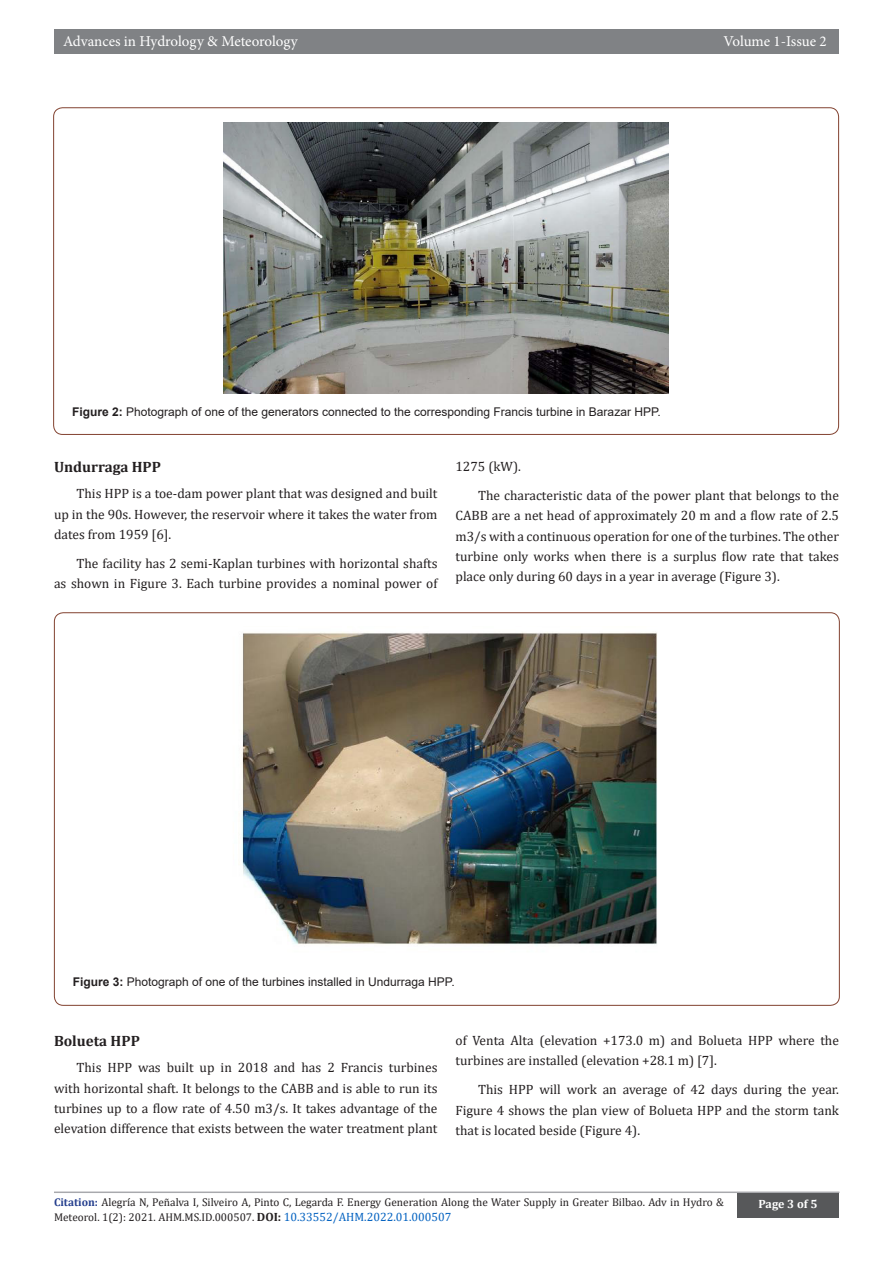
<style>
.page{position:relative;width:893px;height:1263px;background:#fff}
.page>*{position:absolute;margin:0;border:0;box-sizing:border-box;transform-origin:0 0}
.t1{font:15px "Minion Pro";letter-spacing:-.005em;color:#fff}
.t2{font:700 15px "Cambria";color:#231f20}
.t3{font:13.5px/20.2px "Cambria";color:#231f20;text-align:justify}
.t4{font:12px "Arial";color:#231f20}
.t5{font:700 12px "Cambria";color:#fff}
.t6{font:11.25px/14.4px "Cambria";color:#231f20}
.s1{font-weight:700}
.s2{font-weight:700;color:#253f8e}
.s3{font-weight:700;font-size:12px}
.s4{font-size:12px;color:#0563c1}
</style>
<div class="page">
<hr style="left:54px;top:1191px;width:785px;height:2px;background:#a8a9ad">
<div style="left:54px;top:29px;width:785px;height:25px;background:#808285"></div>
<div style="left:737px;top:1193px;width:102px;height:24px;background:#57585a"></div>
<img style="left:224px;top:122px;width:444px;height:272px">
<img style="left:241px;top:632px;width:416px;height:314px">
<p class="t1" style="left:63px;top:31px;width:236px">Advances in Hydrology &amp; Meteorology</p>
<p class="t1" style="left:723px;top:31px;width:105px">Volume 1-Issue 2</p>
<p class="t4" style="left:72px;top:404px;width:590px"><span class="s1">Figure 2:</span> Photograph of one of the generators connected to the corresponding Francis turbine in Barazar HPP.</p>
<p class="t2" style="left:54px;top:456px;width:108px">Undurraga HPP</p>
<p class="t3" style="left:54px;top:483px;width:385px;text-indent:22px">This HPP is a toe-dam power plant that was designed and built up in the 90s. However, the reservoir where it takes the water from dates from 1959 [6].</p>
<p class="t3" style="left:54px;top:553px;width:385px;text-align:right">The facility has 2 semi-Kaplan turbines with horizontal shafts<br>as shown in Figure 3. Each turbine provides a nominal power of</p>
<p class="t3" style="left:455px;top:456px;width:67px">1275 (kW).</p>
<p class="t3" style="left:455px;top:485px;width:385px;text-indent:22px">The characteristic data of the power plant that belongs to the CABB are a net head of approximately 20 m and a flow rate of 2.5 m3/s with a continuous operation for one of the turbines. The other turbine only works when there is a surplus flow rate that takes place only during 60 days in a year in average (Figure 3).</p>
<p class="t4" style="left:73px;top:974px;width:384px"><span class="s1">Figure 3:</span> Photograph of one of the turbines installed in Undurraga HPP.</p>
<p class="t2" style="left:54px;top:1030px;width:87px">Bolueta HPP</p>
<p class="t3" style="left:54px;top:1057px;width:385px;text-indent:22px">This HPP was built up in 2018 and has 2 Francis turbines with horizontal shaft. It belongs to the CABB and is able to run its turbines up to a flow rate of 4.50 m3/s. It takes advantage of the elevation difference that exists between the water treatment plant</p>
<p class="t3" style="left:455px;top:1030px;width:385px">of Venta Alta (elevation +173.0 m) and Bolueta HPP where the turbines are installed (elevation +28.1 m) [7].</p>
<p class="t3" style="left:455px;top:1080px;width:385px;text-indent:22px">This HPP will work an average of 42 days during the year.<br>Figure 4 shows the plan view of Bolueta HPP and the storm tank that is located beside (Figure 4).</p>
<p class="t6" style="left:54px;top:1195px;width:671px"><span class="s2">Citation:</span> Alegría N, Peñalva I, Silveiro A, Pinto C, Legarda F. Energy Generation Along the Water Supply in Greater Bilbao. Adv in Hydro &amp;<br>Meteorol. 1(2): 2021. AHM.MS.ID.000507. <span class="s3">DOI:</span> <span class="s4">10.33552/AHM.2022.01.000507</span></p>
<p class="t5" style="left:758px;top:1196px;width:60px">Page 3 of 5</p>
</div>
